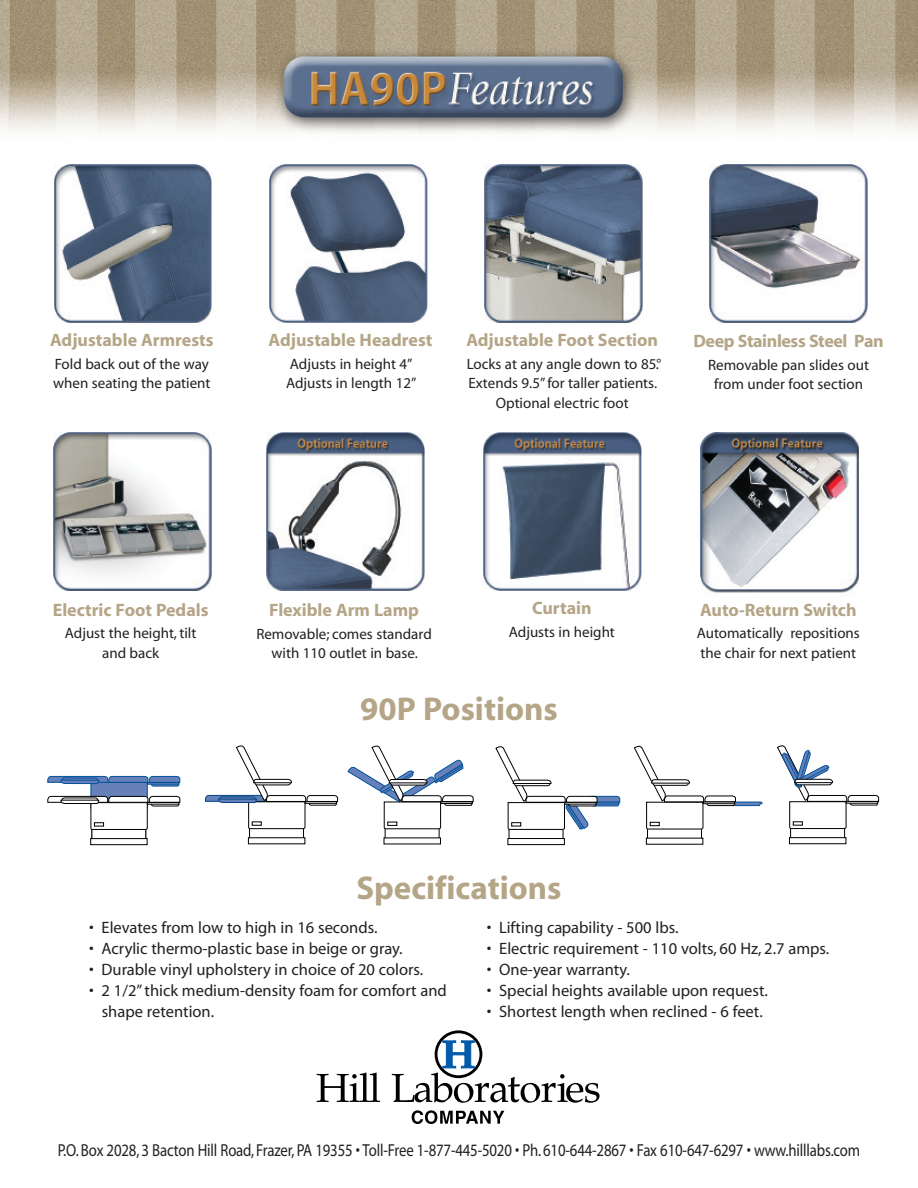
<style>
.page{position:relative;width:918px;height:1188px;background:#fff}
.page>*{position:absolute;margin:0;border:0;box-sizing:border-box;transform-origin:0 0}
.t1{font:700 33px "Myriad";color:#b5a587}
.t2{font:700 18px "Myriad";color:#b5a587}
.t3{font:700 18px "Myriad";letter-spacing:-.02em;color:#b5a587}
.t4{font:17.4px "Myriad";letter-spacing:-.01em;color:#231f20;scale:.85 1}
.t5{font:16.5px/21px "Myriad";color:#231f20}
.t6{font:15px/19.5px "Myriad";color:#231f20;text-align:center}
</style>
<div class="page">
<div style="left:789px;top:837px;width:57px;height:7px;border:1px solid #000"></div>
<svg style="left:777px;top:745px;width:102px;height:93px"></svg>
<div style="left:508px;top:838px;width:57px;height:7px;border:1px solid #000"></div>
<svg style="left:495px;top:746px;width:125px;height:93px"></svg>
<div style="left:564px;top:802px;width:33px;height:2px;border:1px solid #000"></div>
<div style="left:90px;top:838px;width:57px;height:7px;border:1px solid #000"></div>
<svg style="left:47px;top:776px;width:134px;height:63px"></svg>
<div style="left:147px;top:782px;width:32px;height:3px;border:1px solid #01529b"></div>
<svg style="left:205px;top:745px;width:133px;height:93px"></svg>
<svg style="left:347px;top:745px;width:127px;height:93px"></svg>
<svg style="left:634px;top:745px;width:129px;height:93px"></svg>
<div style="left:703px;top:802px;width:32px;height:2px;border:1px solid #000"></div>
<img style="left:0;top:0;width:918px;height:134px">
<img style="left:54px;top:164px;width:158px;height:158px">
<img style="left:269px;top:164px;width:158px;height:158px">
<img style="left:709px;top:164px;width:158px;height:158px">
<img style="left:484px;top:164px;width:158px;height:158px">
<img style="left:484px;top:433px;width:158px;height:158px">
<img style="left:267px;top:433px;width:158px;height:158px">
<img style="left:54px;top:433px;width:158px;height:158px">
<img style="left:701px;top:433px;width:158px;height:160px">
<svg style="left:317px;top:1073px;width:63px;height:29px"></svg>
<svg style="left:392px;top:1030px;width:208px;height:73px"></svg>
<svg style="left:412px;top:1110px;width:92px;height:14px"></svg>
<p class="t2" style="left:50px;top:333px;width:165px">Adjustable Armrests</p>
<p class="t6" style="left:53px;top:355px;width:159px;text-align:left">Fold back out of the way when seating the patient</p>
<p class="t2" style="left:269px;top:333px;width:165px">Adjustable Headrest</p>
<p class="t6" style="left:286px;top:355px;width:132px;text-align:left">Adjusts in height 4”<br>Adjusts in length 12”</p>
<p class="t2" style="left:466px;top:333px;width:193px">Adjustable Foot Section</p>
<p class="t6" style="left:467px;top:355px;width:196px">Locks at any angle down to 85°.<br>Extends 9.5” for taller patients.<br>Optional electric foot</p>
<p class="t3" style="left:693px;top:334px;width:192px">Deep Stainless Steel Pan</p>
<p class="t6" style="left:708px;top:356px;width:162px">Removable pan slides out from under foot section</p>
<p class="t2" style="left:53px;top:603px;width:157px">Electric Foot Pedals</p>
<p class="t6" style="left:65px;top:625px;width:133px">Adjust the height, tilt and back</p>
<p class="t2" style="left:269px;top:603px;width:151px">Flexible Arm Lamp</p>
<p class="t6" style="left:256px;top:625px;width:177px">Removable; comes standard with 110 outlet in base.</p>
<p class="t2" style="left:532px;top:602px;width:61px">Curtain</p>
<p class="t6" style="left:509px;top:624px;width:107px">Adjusts in height</p>
<h1 class="t1" style="left:360px;top:697px;width:199px">90P Positions</h1>
<h1 class="t1" style="left:356px;top:876px;width:207px">Specifications</h1>
<p class="t2" style="left:700px;top:603px;width:158px">Auto-Return Switch</p>
<p class="t6" style="left:697px;top:625px;width:165px;text-align:left">Automatically repositions the chair for next patient</p>
<p class="t5" style="left:89px;top:918px;width:290px">• Elevates from low to high in 16 seconds.</p>
<p class="t5" style="left:89px;top:939px;width:315px">• Acrylic thermo-plastic base in beige or gray.</p>
<p class="t5" style="left:89px;top:960px;width:336px">• Durable vinyl upholstery in choice of 20 colors.</p>
<p class="t5" style="left:102px;top:981px;width:347px;text-indent:-13px">• 2 1/2” thick medium-density foam for comfort and shape retention.</p>
<p class="t5" style="left:487px;top:918px;width:193px">• Lifting capability - 500 lbs.</p>
<p class="t5" style="left:487px;top:939px;width:344px">• Electric requirement - 110 volts, 60 Hz, 2.7 amps.</p>
<p class="t5" style="left:487px;top:960px;width:145px">• One-year warranty.</p>
<p class="t5" style="left:487px;top:981px;width:283px">• Special heights available upon request.</p>
<p class="t5" style="left:487px;top:1002px;width:277px">• Shortest length when reclined - 6 feet.</p>
<p class="t4" style="left:58px;top:1143px;width:946px">P.O. Box 2028, 3 Bacton Hill Road, Frazer, PA 19355 • Toll-Free 1-877-445-5020 • Ph. 610-644-2867 • Fax 610-647-6297 • www.hilllabs.com</p>
</div>
